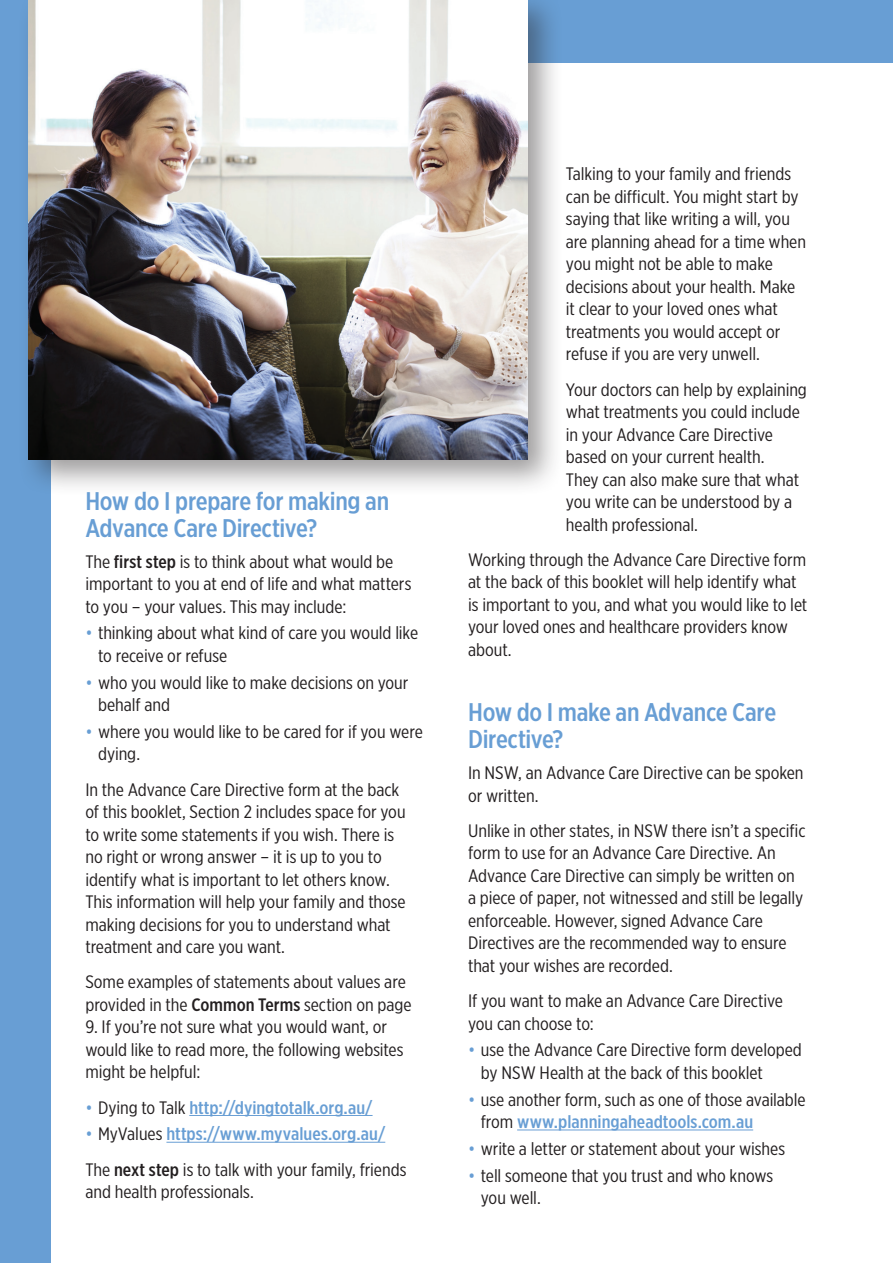
<style>
.page{position:relative;width:893px;height:1263px;background:#689ed4}
.page>*{position:absolute;margin:0;border:0;box-sizing:border-box;transform-origin:0 0}
.t1{font:500 25.5px/27px "Gotham X Narrow";letter-spacing:-.01em;color:#689ed4;scale:1.07 1}
.t2{font:18px/22.5px "Gotham X Narrow";letter-spacing:-.005em;color:#231f20;scale:1.07 1}
.t3{font:500 18px "Gotham X Narrow";color:#689ed4;scale:1.07 1}
.s1{font-weight:500}
.s2{color:#689ed4}
.s3{font-weight:400}
.s4{font-weight:400;color:#231f20}
.s5{font-weight:500;color:#689ed4}
</style>
<div class="page">
<div style="left:51px;top:64px;width:842px;height:1199px;background:#fff"></div>
<div style="left:16px;top:0;width:548px;height:496px;background:#231f20;opacity:.45"></div>
<img style="left:29px;top:0;width:499px;height:459px">
<hr style="left:189px;top:1115px;width:184px;height:1px;background:#689ed4">
<hr style="left:166px;top:1142px;width:219px;height:1px;background:#689ed4">
<hr style="left:517px;top:1129px;width:236px;height:1px;background:#689ed4">
<h1 class="t1" style="left:85px;top:487px;width:285px">How do I prepare for making an<br>Advance Care Directive?</h1>
<p class="t2" style="left:85px;top:550px;width:306px">The <span class="s1">first step</span> is to think about what would be important to you at end of life and what matters to you – your values. This may include:</p>
<p class="t2" style="left:98px;top:621px;width:301px;text-indent:-13px"><span class="s2">•</span> thinking about what kind of care you would like to receive or refuse</p>
<p class="t2" style="left:98px;top:671px;width:291px;text-indent:-13px"><span class="s2">•</span> who you would like to make decisions on your behalf and</p>
<p class="t2" style="left:98px;top:720px;width:305px;text-indent:-13px"><span class="s2">•</span> where you would like to be cared for if you were dying.</p>
<p class="t2" style="left:85px;top:778px;width:301px">In the Advance Care Directive form at the back of this booklet, Section 2 includes space for you to write some statements if you wish. There is no right or wrong answer – it is up to you to identify what is important to let others know.<br>This information will help your family and those making decisions for you to understand what treatment and care you want.</p>
<p class="t2" style="left:85px;top:970px;width:306px">Some examples of statements about values are provided in the <span class="s1">Common Terms</span> section on page</p>
<p class="t2" style="left:85px;top:1015px;width:299px">9. If you’re not sure what you would want, or would like to read more, the following websites might be helpful:</p>
<p class="t3" style="left:85px;top:1096px;width:270px"><span class="s3">•</span> <span class="s4">Dying to Talk</span> http://dyingtotalk.org.au/</p>
<p class="t2" style="left:85px;top:1116px;width:302px;line-height:35.2px"><span class="s2">•</span> MyValues <span class="s5">https://www.myvalues.org.au/<br></span>The <span class="s1">next step</span> is to talk with your family, friends</p>
<p class="t2" style="left:85px;top:1180px;width:159px">and health professionals.</p>
<p class="t2" style="left:566px;top:162px;width:226px">Talking to your family and friends can be difficult. You might start by saying that like writing a will, you are planning ahead for a time when you might not be able to make decisions about your health. Make it clear to your loved ones what treatments you would accept or refuse if you are very unwell.</p>
<p class="t2" style="left:566px;top:378px;width:227px">Your doctors can help by explaining what treatments you could include in your Advance Care Directive based on your current health.<br>They can also make sure that what you write can be understood by a health professional.</p>
<p class="t2" style="left:468px;top:548px;width:319px">Working through the Advance Care Directive form at the back of this booklet will help identify what is important to you, and what you would like to let your loved ones and healthcare providers know about.</p>
<h1 class="t1" style="left:468px;top:698px;width:289px">How do I make an Advance Care<br>Directive?</h1>
<p class="t2" style="left:468px;top:761px;width:315px">In NSW, an Advance Care Directive can be spoken or written.</p>
<p class="t2" style="left:468px;top:819px;width:317px">Unlike in other states, in NSW there isn’t a specific form to use for an Advance Care Directive. An Advance Care Directive can simply be written on a piece of paper, not witnessed and still be legally enforceable. However, signed Advance Care Directives are the recommended way to ensure that your wishes are recorded.</p>
<p class="t2" style="left:468px;top:989px;width:296px">If you want to make an Advance Care Directive you can choose to:</p>
<p class="t2" style="left:481px;top:1038px;width:301px;text-indent:-13px"><span class="s2">•</span> use the Advance Care Directive form developed by NSW Health at the back of this booklet</p>
<p class="t2" style="left:481px;top:1088px;width:305px;text-indent:-13px"><span class="s2">•</span> use another form, such as one of those available from <span class="s5">www.planningaheadtools.com.au</span></p>
<p class="t2" style="left:468px;top:1137px;width:298px"><span class="s2">•</span> write a letter or statement about your wishes</p>
<p class="t2" style="left:481px;top:1164px;width:275px;text-indent:-13px"><span class="s2">•</span> tell someone that you trust and who knows you well.</p>
</div>
